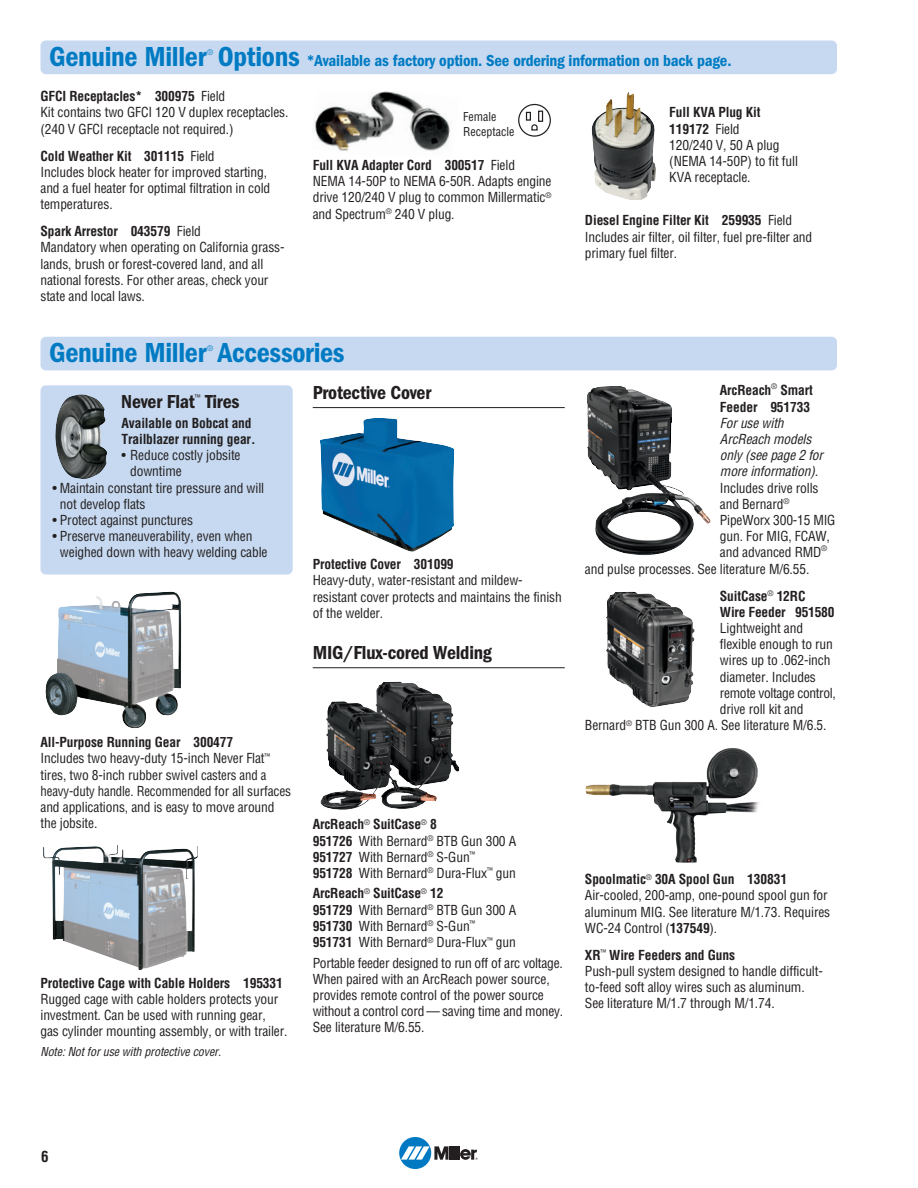
<style>
.page{position:relative;width:918px;height:1188px;background:#fff}
.page>*{position:absolute;margin:0;border:0;box-sizing:border-box;transform-origin:0 0}
.t1{font:28.5px "ITC Franklin Gothic Std Dm Cd";letter-spacing:-.01em;color:#007bc3}
.t2{font:19.5px "ITC Franklin Gothic Std Dm Cd";letter-spacing:-.01em;color:#231f20}
.t3{font:16.5px "ITC Franklin Gothic Std Dm Cd";letter-spacing:-.01em;color:#007bc3}
.t4{font:700 condensed 15px "Helvetica";color:#231f20}
.t5{font:condensed 13.5px/16.2px "Helvetica";letter-spacing:-.01em;color:#231f20}
.t6{font:700 condensed 13.5px/16.2px "Helvetica";letter-spacing:-.01em;color:#231f20}
.t7{font:italic condensed 13.5px/16.2px "Helvetica";color:#231f20}
.t8{font:italic condensed 12px "Helvetica";color:#231f20}
.t9{font:condensed 12px/14.4px "Helvetica";color:#231f20}
.t10{font:condensed 7.5px "Helvetica";color:#007bc3}
.t11{font:condensed 7.5px "Helvetica";color:#231f20}
.s1{font-size:28.5px}
.s2{font-weight:700}
</style>
<div class="page">
<div style="left:40px;top:385px;width:253px;height:190px;background:#c6d9f0;border-radius:5px"></div>
<div style="left:399px;top:1137px;width:32px;height:32px;background:#0079c2;border-radius:50%"></div>
<hr style="left:453px;top:1146px;width:3px;height:14px;background:#231f20">
<hr style="left:457px;top:1146px;width:3px;height:14px;background:#231f20">
<svg style="left:401px;top:1146px;width:51px;height:14px"></svg>
<svg style="left:460px;top:1149px;width:18px;height:11px"></svg>
<div style="left:40px;top:40px;width:797px;height:34px;background:#c6d9f0;border-radius:5px"></div>
<img style="left:314px;top:91px;width:136px;height:60px">
<img style="left:591px;top:92px;width:65px;height:108px">
<svg style="left:519px;top:105px;width:31px;height:31px"></svg>
<div style="left:518px;top:104px;width:33px;height:33px;border:1px solid #231f20;border-radius:50%"></div>
<div style="left:526px;top:112px;width:5px;height:9px;border:1px solid #231f20"></div>
<hr style="left:539px;top:111px;width:4px;height:10px;background:#fff">
<div style="left:538px;top:111px;width:5px;height:11px;border:1px solid #231f20"></div>
<svg style="left:527px;top:112px;width:11px;height:19px"></svg>
<div style="left:40px;top:337px;width:797px;height:33px;background:#c6d9f0;border-radius:5px"></div>
<hr style="left:313px;top:407px;width:252px;height:1px;background:#231f20">
<hr style="left:313px;top:667px;width:252px;height:1px;background:#231f20">
<img style="left:43px;top:845px;width:155px;height:125px">
<img style="left:320px;top:418px;width:134px;height:134px">
<img style="left:45px;top:591px;width:136px;height:137px">
<img style="left:587px;top:386px;width:124px;height:169px">
<img style="left:585px;top:748px;width:174px;height:115px">
<img style="left:55px;top:408px;width:52px;height:71px">
<img style="left:320px;top:765px;width:139px;height:45px">
<img style="left:606px;top:592px;width:89px;height:115px">
<h1 class="t1" style="left:49px;top:47px;width:159px">Genuine Miller</h1>
<p class="t10" style="left:207px;top:50px;width:7px">®</p>
<p class="t3" style="left:218px;top:55px;width:515px"><span class="s1">Options</span> *Available as factory option. See ordering information on back page.</p>
<p class="t5" style="left:40px;top:89px;width:249px"><span class="s2">GFCI Receptacles* 300975</span> Field<br>Kit contains two GFCI 120 V duplex receptacles. (240 V GFCI receptacle not required.)</p>
<p class="t5" style="left:40px;top:149px;width:231px"><span class="s2">Cold Weather Kit 301115</span> Field<br>Includes block heater for improved starting, and a fuel heater for optimal filtration in cold temperatures.</p>
<p class="t5" style="left:40px;top:224px;width:246px"><span class="s2">Spark Arrestor 043579</span> Field<br>Mandatory when operating on California grass - lands, brush or forest-covered land, and all national forests. For other areas, check your state and local laws.</p>
<p class="t5" style="left:669px;top:106px;width:130px"><span class="s2">Full KVA Plug Kit<br>119172</span> Field<br>120/240 V, 50 A plug (NEMA 14-50P) to fit full<br>KVA receptacle.</p>
<p class="t5" style="left:585px;top:214px;width:229px"><span class="s2">Diesel Engine Filter Kit 259935</span> Field<br>Includes air filter, oil filter, fuel pre-filter and primary fuel filter.</p>
<p class="t9" style="left:463px;top:111px;width:53px">Female<br>Receptacle</p>
<p class="t5" style="left:313px;top:158px;width:240px"><span class="s2">Full KVA Adapter Cord 300517</span> Field<br>NEMA 14-50P to NEMA 6-50R. Adapts engine drive 120/240 V plug to common Millermatic<sup>® </sup>and Spectrum<sup>®</sup> 240 V plug.</p>
<h1 class="t1" style="left:49px;top:343px;width:297px">Genuine Miller Accessories</h1>
<p class="t10" style="left:207px;top:346px;width:7px">®</p>
<h2 class="t2" style="left:121px;top:395px;width:75px">Never Flat</h2>
<p class="t11" style="left:195px;top:395px;width:7px">™</p>
<h2 class="t2" style="left:205px;top:395px;width:36px">Tires</h2>
<p class="t6" style="left:122px;top:416px;width:136px">Available on Bobcat and<br>Trailblazer running gear.</p>
<p class="t5" style="left:130px;top:448px;width:112px;text-indent:-9px">• Reduce costly jobsite downtime</p>
<p class="t5" style="left:60px;top:481px;width:206px;text-indent:-8px">• Maintain constant tire pressure and will not develop flats</p>
<p class="t5" style="left:52px;top:513px;width:142px">• Protect against punctures</p>
<p class="t5" style="left:60px;top:529px;width:209px;text-indent:-8px">• Preserve maneuverability, even when weighed down with heavy welding cable</p>
<h2 class="t2" style="left:313px;top:386px;width:120px">Protective Cover</h2>
<p class="t6" style="left:313px;top:557px;width:142px">Protective Cover 301099</p>
<p class="t5" style="left:313px;top:574px;width:251px">Heavy-duty, water-resistant and mildew&shy;resistant cover protects and maintains the finish of the welder.</p>
<h2 class="t2" style="left:313px;top:646px;width:181px">MIG/Flux-cored Welding</h2>
<p class="t5" style="left:40px;top:735px;width:252px"><span class="s2">All-Purpose Running Gear 300477<br></span>Includes two heavy-duty 15-inch Never Flat<sup>™ </sup>tires, two 8-inch rubber swivel casters and a heavy-duty handle. Recommended for all surfaces and applications, and is easy to move around the jobsite.</p>
<p class="t6" style="left:41px;top:976px;width:244px">Protective Cage with Cable Holders 195331</p>
<p class="t5" style="left:41px;top:992px;width:249px">Rugged cage with cable holders protects your investment. Can be used with running gear, gas cylinder mounting assembly, or with trailer.</p>
<p class="t8" style="left:40px;top:1047px;width:184px">Note:Notforuse with protective cover.</p>
<p class="t5" style="left:313px;top:817px;width:205px"><span class="s2">ArcReach</span><sup>®</sup> <span class="s2">SuitCase</span><sup>®</sup> <span class="s2">8<br>951726</span> With Bernard<sup>®</sup> BTB Gun 300 A<br><span class="s2">951727</span> With Bernard<sup>®</sup> S-Gun<sup>™<br></sup><span class="s2">951728</span> With Bernard<sup>®</sup> Dura-Flux<sup>™</sup> gun</p>
<p class="t5" style="left:313px;top:887px;width:205px"><span class="s2">ArcReach</span><sup>®</sup> <span class="s2">SuitCase</span><sup>®</sup> <span class="s2">12<br>951729</span> With Bernard<sup>®</sup> BTB Gun 300 A<br><span class="s2">951730</span> With Bernard<sup>®</sup> S-Gun<sup>™<br></sup><span class="s2">951731</span> With Bernard<sup>®</sup> Dura-Flux<sup>™</sup> gun</p>
<p class="t5" style="left:313px;top:956px;width:252px">Portable feeder designed to run off of arc voltage.<br>When paired with an ArcReach power source, provides remote control of the power source without a control cord — saving time and money.<br>See literature M/6.55.</p>
<p class="t6" style="left:720px;top:384px;width:95px">ArcReach<sup>®</sup> Smart<br>Feeder 951733</p>
<p class="t7" style="left:720px;top:416px;width:107px">Foruse with<br>ArcReach models only (see page 2 for more information).</p>
<p class="t5" style="left:720px;top:481px;width:100px">Includes drive rolls</p>
<p class="t5" style="left:720px;top:497px;width:71px">and Bernard<sup>®</sup></p>
<p class="t5" style="left:720px;top:513px;width:117px">PipeWorx 300-15 MIG</p>
<p class="t5" style="left:720px;top:529px;width:112px">gun. For MIG, FCAW,</p>
<p class="t5" style="left:720px;top:546px;width:109px">and advanced RMD<sup>®</sup></p>
<p class="t5" style="left:585px;top:562px;width:226px">and pulse processes. See literature M/6.55.</p>
<p class="t6" style="left:720px;top:589px;width:116px">SuitCase<sup>®</sup> 12RC<br>Wire Feeder 951580</p>
<p class="t5" style="left:720px;top:621px;width:85px">Lightweight and</p>
<p class="t5" style="left:720px;top:637px;width:115px">flexible enough to run</p>
<p class="t5" style="left:720px;top:654px;width:112px">wires up to .062-inch</p>
<p class="t5" style="left:720px;top:670px;width:97px">diameter. Includes</p>
<p class="t5" style="left:720px;top:686px;width:117px">remote voltage control,</p>
<p class="t5" style="left:720px;top:702px;width:85px">drive roll kit and</p>
<p class="t5" style="left:585px;top:718px;width:243px">Bernard<sup>®</sup> BTB Gun 300 A. See literature M/6.5.</p>
<p class="t5" style="left:585px;top:872px;width:247px"><span class="s2">Spoolmatic</span><sup>®</sup> <span class="s2">30A Spool Gun 130831<br></span>Air-cooled, 200-amp, one-pound spool gun for aluminum MIG. See literature M/1.73. Requires WC-24 Control (<span class="s2">137549</span>).</p>
<p class="t5" style="left:585px;top:948px;width:239px"><span class="s2">XR</span><sup>™</sup> <span class="s2">Wire Feeders and Guns<br></span>Push-pull system designed to handle difficult&shy;to-feed soft alloy wires such as aluminum.<br>See literature M/1.7 through M/1.74.</p>
<p class="t4" style="left:41px;top:1151px;width:9px">6</p>
</div>
